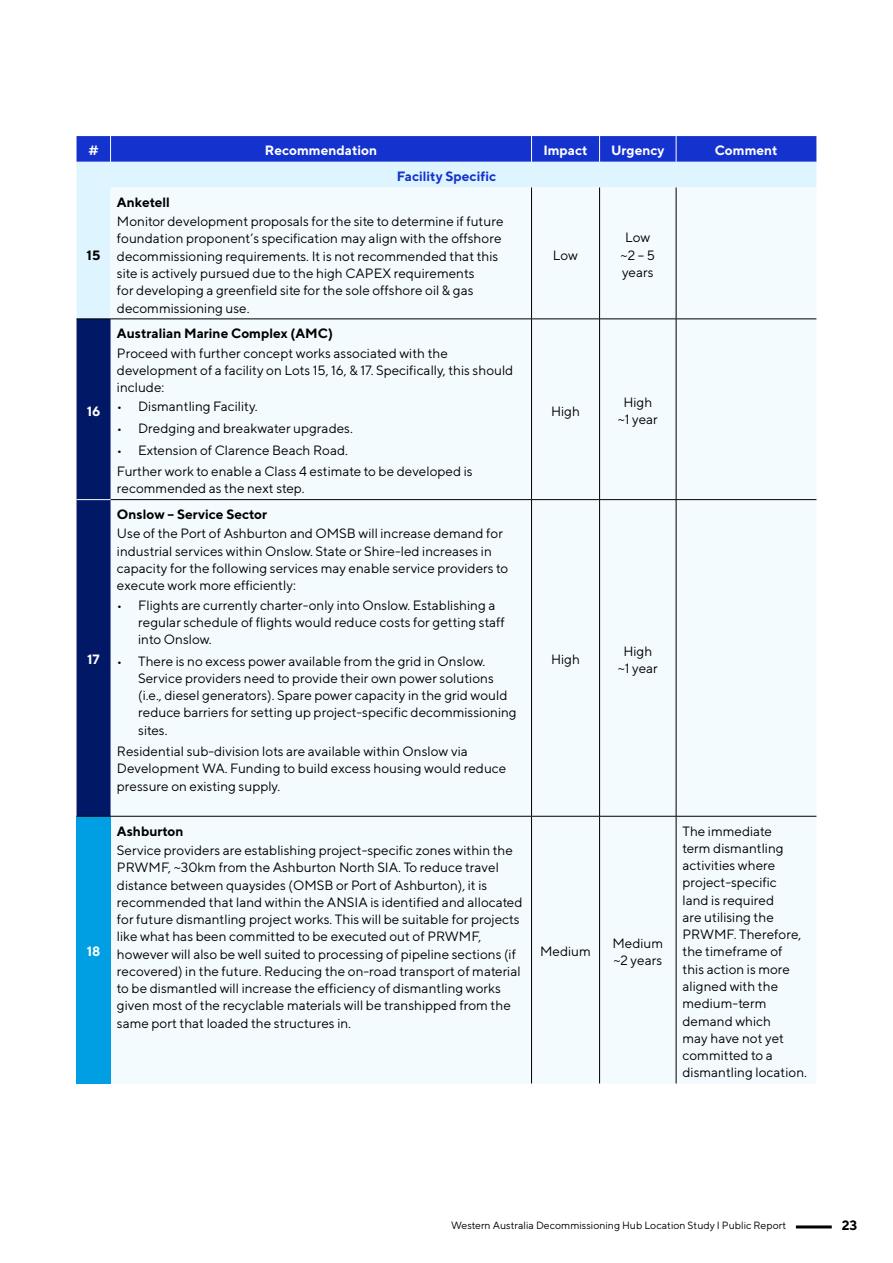
<style>
.page{position:relative;width:893px;height:1263px;background:#fff}
.page>*{position:absolute;margin:0;border:0;box-sizing:border-box;transform-origin:0 0}
.t1{font:13.5px/17.2px "TT Norms";color:#000}
.t2{font:700 13.5px "TT Norms";color:#000}
.t3{font:700 13.5px "TT Norms";color:#fff}
.t4{font:700 13.5px "TT Norms";color:#1432ce}
.t5{font:10.5px "TT Norms";color:#000}
</style>
<div class="page">
<hr style="left:796px;top:1225px;width:36px;height:3px;background:#000">
<div style="left:77px;top:162px;width:739px;height:157px;background:#def4ff"></div>
<div style="left:111px;top:187px;width:705px;height:896px;background:#f4fbff"></div>
<div style="left:77px;top:320px;width:34px;height:496px;background:#001866"></div>
<div style="left:77px;top:816px;width:34px;height:267px;background:#009fe3"></div>
<hr style="left:531px;top:187px;width:1px;height:132px;background:#000">
<hr style="left:599px;top:187px;width:1px;height:132px;background:#000">
<hr style="left:676px;top:187px;width:1px;height:132px;background:#000">
<hr style="left:531px;top:319px;width:1px;height:180px;background:#000">
<hr style="left:599px;top:319px;width:1px;height:180px;background:#000">
<hr style="left:676px;top:319px;width:1px;height:180px;background:#000">
<hr style="left:531px;top:500px;width:1px;height:316px;background:#000">
<hr style="left:599px;top:500px;width:1px;height:316px;background:#000">
<hr style="left:676px;top:500px;width:1px;height:316px;background:#000">
<hr style="left:531px;top:816px;width:1px;height:267px;background:#000">
<hr style="left:599px;top:816px;width:1px;height:267px;background:#000">
<hr style="left:676px;top:816px;width:1px;height:267px;background:#000">
<svg style="left:77px;top:136px;width:739px;height:26px;background:#1836cf"></svg>
<hr style="left:77px;top:319px;width:34px;height:1px;background:#000">
<hr style="left:111px;top:319px;width:420px;height:1px;background:#000">
<hr style="left:531px;top:319px;width:69px;height:1px;background:#000">
<hr style="left:600px;top:319px;width:76px;height:1px;background:#000">
<hr style="left:676px;top:319px;width:140px;height:1px;background:#000">
<hr style="left:111px;top:499px;width:420px;height:1px;background:#000">
<hr style="left:531px;top:499px;width:69px;height:1px;background:#000">
<hr style="left:600px;top:499px;width:76px;height:1px;background:#000">
<hr style="left:676px;top:499px;width:140px;height:1px;background:#000">
<hr style="left:77px;top:816px;width:34px;height:1px;background:#000">
<hr style="left:111px;top:816px;width:420px;height:1px;background:#000">
<hr style="left:531px;top:816px;width:69px;height:1px;background:#000">
<hr style="left:600px;top:816px;width:76px;height:1px;background:#000">
<hr style="left:676px;top:816px;width:140px;height:1px;background:#000">
<hr style="left:77px;top:499px;width:34px;height:1px;background:#fff">
<p class="t3" style="left:88px;top:142px;width:12px">#</p>
<p class="t3" style="left:265px;top:142px;width:114px">Recommendation</p>
<p class="t3" style="left:543px;top:142px;width:46px">Impact</p>
<p class="t3" style="left:611px;top:142px;width:55px">Urgency</p>
<p class="t3" style="left:715px;top:142px;width:64px">Comment</p>
<p class="t4" style="left:397px;top:168px;width:101px">Facility Specific</p>
<p class="t2" style="left:87px;top:246px;width:15px">15</p>
<p class="t3" style="left:87px;top:402px;width:15px">16</p>
<p class="t3" style="left:87px;top:651px;width:14px">17</p>
<p class="t3" style="left:87px;top:943px;width:15px">18</p>
<p class="t2" style="left:117px;top:194px;width:54px">Anketell</p>
<p class="t1" style="left:117px;top:213px;width:388px">Monitor development proposals for the site to determine if future foundation proponent’s specification may align with the offshore decommissioning requirements. It is not recommended that this site is actively pursued due to the high CAPEX requirements<br>for developing a greenfield site for the sole offshore oil &amp; gas decommissioning use.</p>
<p class="t2" style="left:117px;top:325px;width:217px">Australian Marine Complex (AMC)</p>
<p class="t1" style="left:117px;top:344px;width:398px">Proceed with further concept works associated with the development of a facility on Lots 15, 16, &amp; 17. Specifically, this should include:</p>
<p class="t1" style="left:117px;top:398px;width:142px">• Dismantling Facility.</p>
<p class="t1" style="left:117px;top:419px;width:237px">• Dredging and breakwater upgrades.</p>
<p class="t1" style="left:117px;top:439px;width:357px;line-height:21.5px">• Extension of Clarence Beach Road.<br>Further work to enable a Class 4 estimate to be developed is</p>
<p class="t1" style="left:117px;top:480px;width:189px">recommended as the next step.</p>
<p class="t2" style="left:117px;top:506px;width:152px">Onslow – Service Sector</p>
<p class="t1" style="left:117px;top:525px;width:393px">Use of the Port of Ashburton and OMSB will increase demand for industrial services within Onslow. State or Shire-led increases in capacity for the following services may enable service providers to execute work more efficiently:</p>
<p class="t1" style="left:138px;top:596px;width:368px;text-indent:-21px">• Flights are currently charter-only into Onslow. Establishing a regular schedule of flights would reduce costs for getting staff into Onslow.</p>
<p class="t1" style="left:138px;top:652px;width:380px;text-indent:-21px">• There is no excess power available from the grid in Onslow.<br>Service providers need to provide their own power solutions (i.e., diesel generators). Spare power capacity in the grid would reduce barriers for setting up project-specific decommissioning sites.</p>
<p class="t1" style="left:117px;top:742px;width:391px">Residential sub-division lots are available within Onslow via<br>Development WA. Funding to build excess housing would reduce pressure on existing supply.</p>
<p class="t2" style="left:117px;top:822px;width:68px">Ashburton</p>
<p class="t1" style="left:117px;top:841px;width:407px">Service providers are establishing project-specific zones within the PRWMF, ~30km from the Ashburton North SIA. To reduce travel distance between quaysides (OMSB or Port of Ashburton), it is recommended that land within the ANSIA is identified and allocated for future dismantling project works. This will be suitable for projects like what has been committed to be executed out of PRWMF, however will also be well suited to processing of pipeline sections (if recovered) in the future. Reducing the on-road transport of material to be dismantled will increase the efficiency of dismantling works given most of the recyclable materials will be transhipped from the same port that loaded the structures in.</p>
<p class="t1" style="left:553px;top:246px;width:27px">Low</p>
<p class="t1" style="left:621px;top:229px;width:36px;text-align:center">Low ~2 – 5 years</p>
<p class="t1" style="left:551px;top:402px;width:30px">High</p>
<p class="t1" style="left:618px;top:393px;width:42px;text-align:center">High ~1 year</p>
<p class="t1" style="left:551px;top:651px;width:30px">High</p>
<p class="t1" style="left:618px;top:642px;width:42px;text-align:center">High ~1 year</p>
<p class="t1" style="left:540px;top:943px;width:52px">Medium</p>
<p class="t1" style="left:612px;top:934px;width:52px">Medium ~2 years</p>
<p class="t1" style="left:682px;top:822px;width:126px">The immediate<br>term dismantling activities where project-specific<br>land is required<br>are utilising the<br>PRWMF. Therefore, the timeframe of this action is more aligned with the medium-term demand which<br>may have not yet committed to a dismantling location.</p>
<p class="t5" style="left:451px;top:1219px;width:337px">Western Australia Decommissioning Hub Location Study I Public Report</p>
<p class="t2" style="left:842px;top:1217px;width:17px">23</p>
</div>
